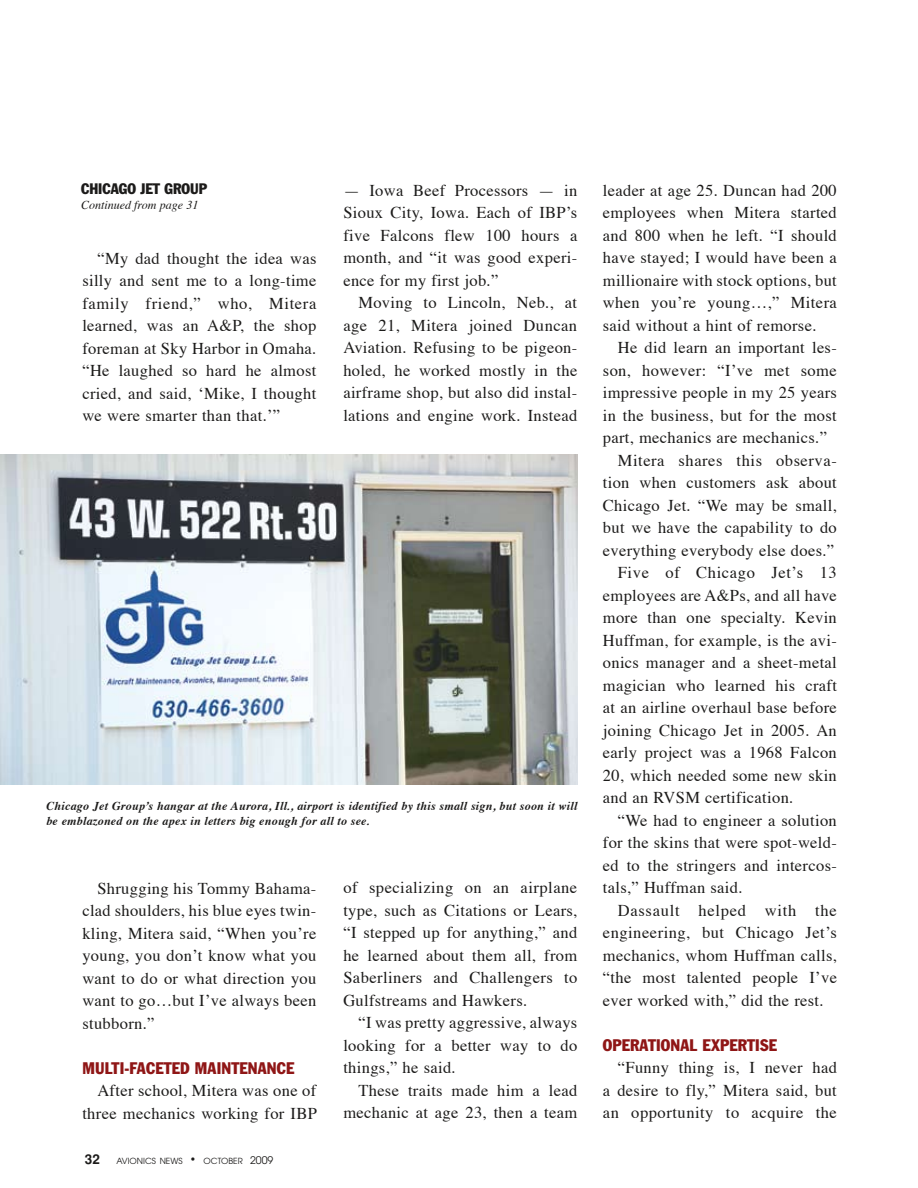
<style>
.page{position:relative;width:918px;height:1188px;background:#fff}
.page>*{position:absolute;margin:0;border:0;box-sizing:border-box;transform-origin:0 0}
.t1{font:16.5px/22.5px "Times";letter-spacing:.02em;color:#1c1b1a;text-align:justify}
.t2{font:condensed 16.5px "Franklin Gothic";letter-spacing:.01em;color:#8f1616}
.t3{font:16.5px "Times";letter-spacing:.04em;color:#1c1b1a}
.t4{font:condensed 15px "Franklin Gothic";color:#1c1b1a}
.t5{font:italic 700 12px/15px "Times";letter-spacing:.02em;color:#1c1b1a}
.t6{font:italic 12px "Times";color:#1c1b1a}
.t7{font:8.4px "Avant Garde";color:#1c1b1a}
.s1{font-family:"Helvetica";font-weight:700;font-size:13.5px}
.s2{font-size:10.5px}
</style>
<div class="page">
<img style="left:0;top:455px;width:577px;height:330px">
<p class="t4" style="left:81px;top:180px;width:17px">CHICAGO</p>
<p class="t4" style="left:140px;top:180px;width:43px">JET GROUP</p>
<p class="t6" style="left:81px;top:194px;width:119px">Continued from page 31</p>
<p class="t1" style="left:82px;top:246px;width:236px;text-indent:15px">“My dad thought the idea was silly and sent me to a long-time family friend,” who, Mitera learned, was an A&amp;P, the shop foreman at Sky Harbor in Omaha. “He laughed so hard he almost cried, and said, ‘Mike, I thought we were smarter than that.’”</p>
<p class="t1" style="left:343px;top:178px;width:236px">— Iowa Beef Processors — in Sioux City, Iowa. Each of IBP’s five Falcons flew 100 hours a month, and “it was good experi&shy;ence for my first job.”</p>
<p class="t1" style="left:343px;top:290px;width:236px;text-indent:15px">Moving to Lincoln, Neb., at age 21, Mitera joined Duncan Aviation. Refusing to be pigeon&shy;holed, he worked mostly in the airframe shop, but also did instal&shy;lations and engine work. Instead</p>
<p class="t5" style="left:46px;top:798px;width:532px">Chicago Jet Group’s hangar at the Aurora, Ill., airport is identified by this small sign, but soon it will be emblazoned on the apex in letters big enough for all to see.</p>
<p class="t1" style="left:82px;top:876px;width:236px;text-indent:15px">Shrugging his Tommy Bahama&shy;clad shoulders, his blue eyes twin&shy;kling, Mitera said, “When you’re young, you don’t know what you want to do or what direction you want to go…but I’ve always been stubborn.”</p>
<p class="t2" style="left:82px;top:1058px;width:65px">MULTI-FACETE</p>
<p class="t2" style="left:180px;top:1058px;width:107px">D MAI NTENANCE</p>
<p class="t1" style="left:82px;top:1078px;width:236px;text-align:right">After school, Mitera was one of three mechanics working for IBP</p>
<p class="t7" style="left:85px;top:1156px;width:190px"><span class="s1">32</span> AVIONICS NEWS <span class="s2">•</span> OCTOBER <span class="s2">2009</span></p>
<p class="t1" style="left:343px;top:875px;width:236px">of specializing on an airplane type, such as Citations or Lears, “I stepped up for anything,” and he learned about them all, from Saberliners and Challengers to Gulfstreams and Hawkers.</p>
<p class="t1" style="left:343px;top:1010px;width:236px;text-indent:15px">“I was pretty aggressive, always looking for a better way to do things,” he said.</p>
<p class="t1" style="left:343px;top:1078px;width:236px;text-align:right">These traits made him a lead mechanic at age 23, then a team</p>
<p class="t1" style="left:603px;top:178px;width:236px">leader at age 25. Duncan had 200 employees when Mitera started and 800 when he left. “I should have stayed; I would have been a millionaire with stock options, but when you’re young…,” Mitera said without a hint of remorse.</p>
<p class="t1" style="left:618px;top:335px;width:221px">He did learn an important les-</p>
<p class="t1" style="left:603px;top:358px;width:235px">son, however: “I’ve met some</p>
<p class="t1" style="left:603px;top:380px;width:236px">impressive people in my 25 years</p>
<p class="t1" style="left:603px;top:403px;width:236px">in the business, but for the most</p>
<p class="t1" style="left:603px;top:425px;width:226px">part, mechanics are mechanics.”</p>
<p class="t1" style="left:618px;top:448px;width:221px">Mitera shares this observa-</p>
<p class="t1" style="left:603px;top:470px;width:236px">tion when customers ask about</p>
<p class="t1" style="left:603px;top:493px;width:236px">Chicago Jet. “We may be small,</p>
<p class="t1" style="left:603px;top:515px;width:236px">but we have the capability to do</p>
<p class="t1" style="left:603px;top:538px;width:233px">everything everybody else does.”</p>
<p class="t3" style="left:618px;top:557px;width:220px">Five of Chicago Jet’s 13</p>
<p class="t1" style="left:603px;top:583px;width:236px">employees are A&amp;Ps, and all have</p>
<p class="t1" style="left:603px;top:605px;width:236px">more than one specialty. Kevin</p>
<p class="t1" style="left:603px;top:628px;width:236px">Huffman, for example, is the avi-</p>
<p class="t1" style="left:603px;top:650px;width:236px">onics manager and a sheet-metal</p>
<p class="t1" style="left:603px;top:673px;width:236px">magician who learned his craft</p>
<p class="t1" style="left:603px;top:695px;width:236px">at an airline overhaul base before</p>
<p class="t1" style="left:603px;top:718px;width:236px">joining Chicago Jet in 2005. An</p>
<p class="t1" style="left:603px;top:740px;width:236px">early project was a 1968 Falcon</p>
<p class="t1" style="left:603px;top:763px;width:236px">20, which needed some new skin</p>
<p class="t1" style="left:603px;top:785px;width:192px">and an RVSM certification.</p>
<p class="t1" style="left:618px;top:808px;width:221px">“We had to engineer a solution</p>
<p class="t1" style="left:603px;top:830px;width:236px">for the skins that were spot-weld-</p>
<p class="t1" style="left:603px;top:853px;width:236px">ed to the stringers and intercos-</p>
<p class="t1" style="left:603px;top:875px;width:141px">tals,” Huffman said.</p>
<p class="t3" style="left:618px;top:895px;width:220px">Dassault helped with the</p>
<p class="t1" style="left:603px;top:920px;width:236px">engineering, but Chicago Jet’s</p>
<p class="t1" style="left:603px;top:943px;width:236px">mechanics, whom Huffman calls,</p>
<p class="t1" style="left:603px;top:965px;width:236px">“the most talented people I’ve</p>
<p class="t1" style="left:603px;top:988px;width:222px">ever worked with,” did the rest.</p>
<p class="t2" style="left:603px;top:1035px;width:19px">OPERATIO</p>
<p class="t2" style="left:671px;top:1035px;width:59px">NAL EXPERTI</p>
<p class="t2" style="left:760px;top:1035px;width:18px">SE</p>
<p class="t1" style="left:603px;top:1055px;width:236px;text-indent:15px">“Funny thing is, I never had a desire to fly,” Mitera said, but an opportunity to acquire the</p>
</div>
